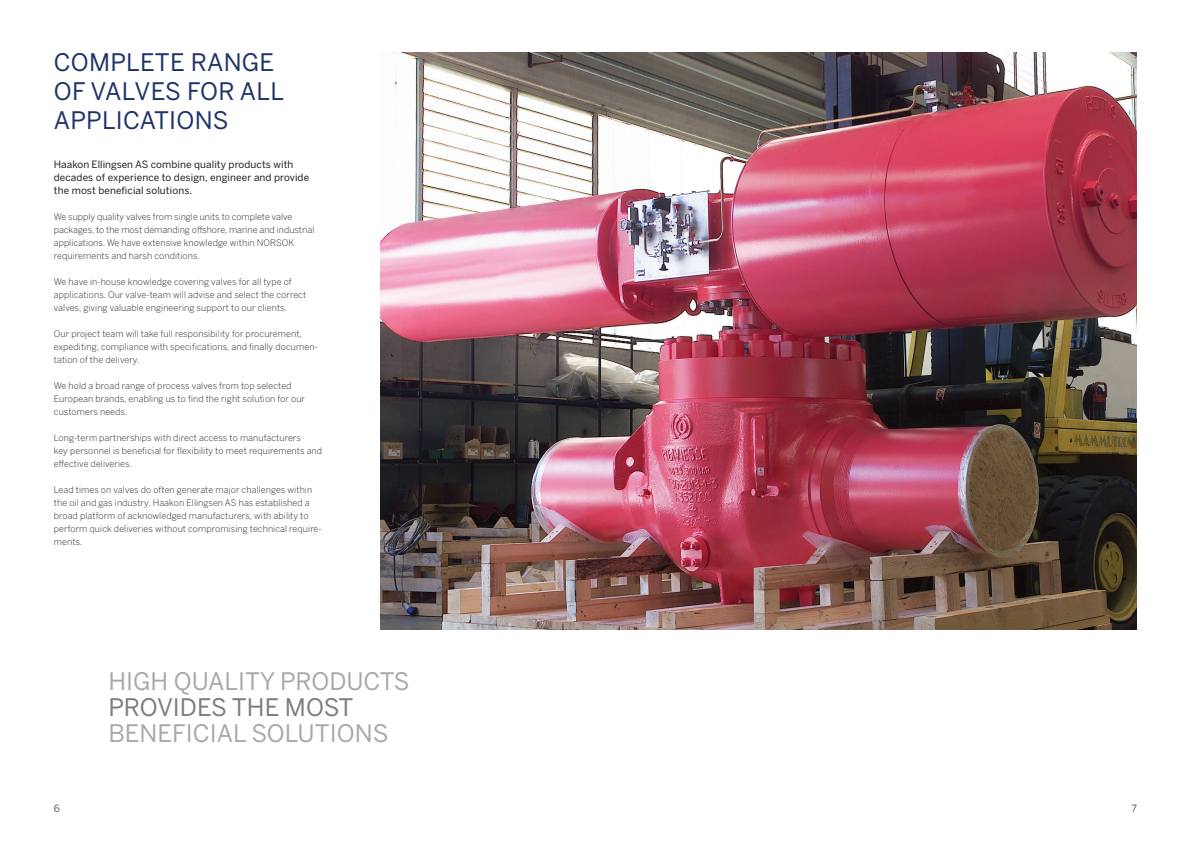
<style>
.page{position:relative;width:1191px;height:842px;background:#fff}
.page>*{position:absolute;margin:0;border:0;box-sizing:border-box;transform-origin:0 0}
.t1{font:24px/26px "Benton Sans";color:#a7a9ac}
.t2{font:24px/28.8px "Benton Sans";letter-spacing:.01em;color:#1e3468}
.t3{font:10px/13px "Benton Sans";letter-spacing:.01em;color:#231f20}
.t4{font:10px "Benton Sans";color:#58595b}
.t5{font:300 9px/13px "Benton Sans";letter-spacing:.01em;color:#231f20}
.s1{color:#7e7c7e}
</style>
<div class="page">
<img style="left:380px;top:52px;width:756px;height:577px">
<p class="t2" style="left:54px;top:48px;width:232px">COMPLETE RANGE<br>OF VALVES FOR ALL<br>APPLICATIONS</p>
<p class="t3" style="left:54px;top:158px;width:257px">Haakon Ellingsen AS combine quality products with decades of experience to design, engineer and provide the most beneficial solutions.</p>
<p class="t5" style="left:54px;top:210px;width:262px">We supply quality valves from single units to complete valve packages, to the most demanding offshore, marine and industrial applications. We have extensive knowledge within NORSOK requirements and harsh conditions.</p>
<p class="t5" style="left:54px;top:275px;width:239px">We have in-house knowledge covering valves for all type of</p>
<p class="t5" style="left:54px;top:288px;width:254px">applications. Our valve-team will advise and select the correct valves, giving valuable engineering support to our clients.</p>
<p class="t5" style="left:54px;top:327px;width:265px">Our project team will take full responsibility for procurement, expediting, compliance with specifications, and finally documen&shy;tation of the delivery.</p>
<p class="t5" style="left:54px;top:379px;width:239px">We hold a broad range of process valves from top selected</p>
<p class="t5" style="left:54px;top:392px;width:253px">European brands, enabling us to find the right solution for our customers needs.</p>
<p class="t5" style="left:54px;top:431px;width:248px">Long-term partnerships with direct access to manufacturers</p>
<p class="t5" style="left:54px;top:444px;width:270px">key personnel is beneficial for flexibility to meet requirements and effective deliveries.</p>
<p class="t5" style="left:54px;top:483px;width:269px">Lead times on valves do often generate major challenges within the oil and gas industry. Haakon Ellingsen AS has established a broad platform of acknowledged manufacturers, with ability to perform quick deliveries without compromising technical require&shy;ments.</p>
<p class="t1" style="left:108px;top:668px;width:303px">HIGH QUALITY PRODUCTS<br><span class="s1">PROVIDES THE MOST<br></span>BENEFICIAL SOLUTIONS</p>
<p class="t4" style="left:54px;top:802px;width:8px">6</p>
<p class="t4" style="left:1131px;top:802px;width:7px">7</p>
</div>
